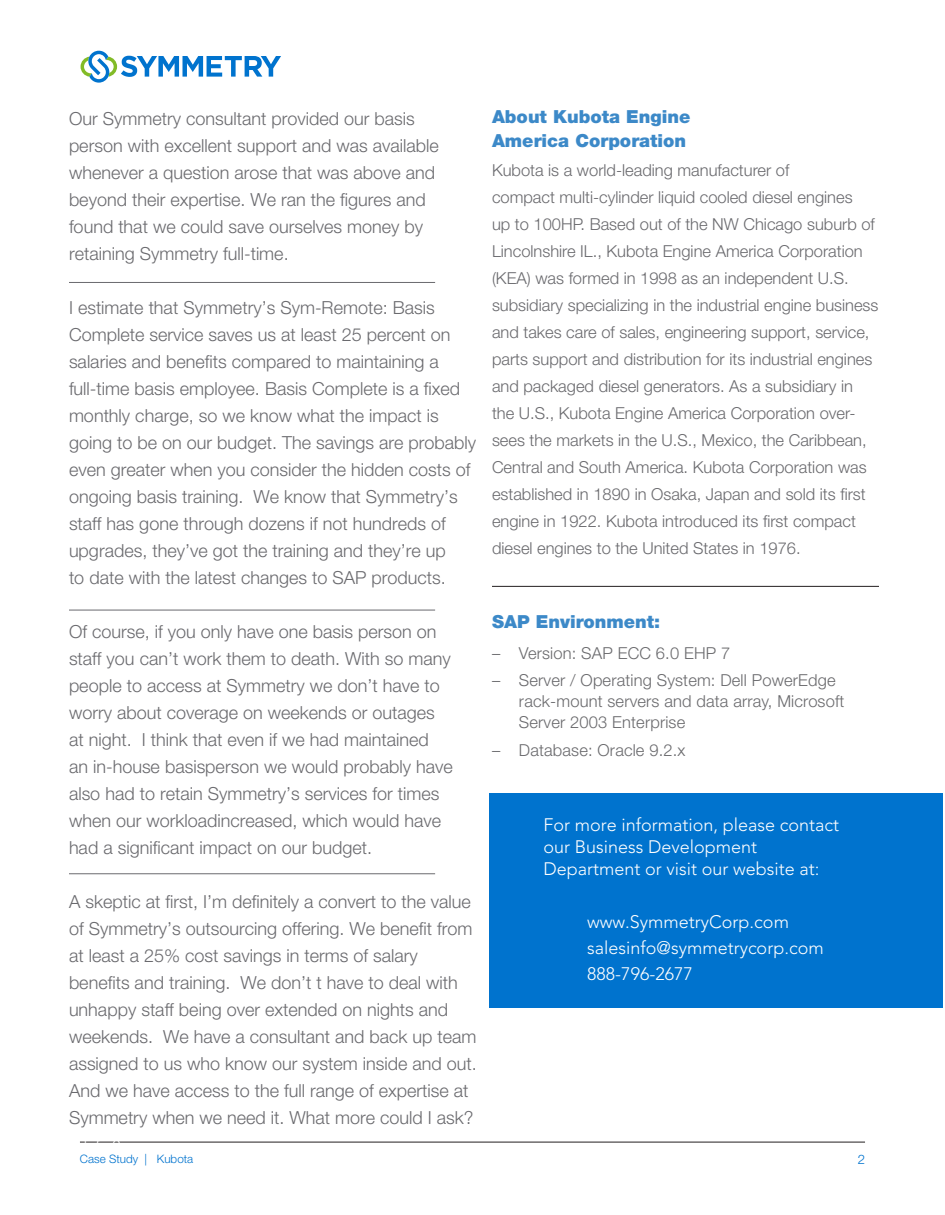
<style>
.page{position:relative;width:945px;height:1215px;background:#fff}
.page>*{position:absolute;margin:0;border:0;box-sizing:border-box;transform-origin:0 0}
.t1{font:300 18px/27px "Helvetica Neue LT Pro";color:#6a6a6e}
.t2{font:300 18px/26.2px "Avenir LT Std";color:#fff}
.t3{font:900 18px/24px "Helvetica Neue LT Pro";color:#3c89c8}
.t4{font:300 16.5px/27px "Helvetica Neue LT Pro";color:#6a6a6e}
.t5{font:300 16.5px/21px "Helvetica Neue LT Std";letter-spacing:.01em;color:#6a6a6d}
.t6{font:300 13.05px "Helvetica Neue LT Pro";color:#0073ce}
.t7{font:300 11.7px "Helvetica Neue LT Pro";color:#0073ce}
</style>
<div class="page">
<hr style="left:80px;top:1142px;width:785px;height:1px;background:#231f20">
<svg style="left:81px;top:51px;width:200px;height:32px"></svg>
<hr style="left:492px;top:586px;width:387px;height:1px;background:#231f20">
<div style="left:490px;top:793px;width:453px;height:215px;background:#0073ce"></div>
<p class="t1" style="left:69px;top:105px;width:371px">Our Symmetry consultant provided our basis person with excellent support and was available whenever a question arose that was above and beyond their expertise. We ran the figures and found that we could save ourselves money by retaining Symmetry full-time.</p>
<p class="t1" style="left:69px;top:294px;width:409px">I estimate that Symmetry’s Sym-Remote: Basis Complete service saves us at least 25 percent on salaries and benefits compared to maintaining a full-time basis employee. Basis Complete is a fixed monthly charge, so we know what the impact is going to be on our budget. The savings are probably even greater when you consider the hidden costs of ongoing basis training. We know that Symmetry’s staff has gone through dozens if not hundreds of upgrades, they’ve got the training and they’re up<br>to date with the latest changes to SAP products.</p>
<p class="t1" style="left:69px;top:618px;width:385px">Of course, if you only have one basis person on staff you can’t work them to death. With so many people to access at Symmetry we don’t have to worry about coverage on weekends or outages at night. I think that even if we had maintained<br>an in-house basisperson we would probably have also had to retain Symmetry’s services for times when our workloadincreased, which would have had a significant impact on our budget.</p>
<p class="t1" style="left:69px;top:888px;width:409px">A skeptic at first, I’m definitely a convert to the value of Symmetry’s outsourcing offering. We benefit from at least a 25% cost savings in terms of salary benefits and training. We don’t t have to deal with unhappy staff being over extended on nights and weekends. We have a consultant and back up team assigned to us who know our system inside and out.<br>And we have access to the full range of expertise at Symmetry when we need it. What more could I ask?</p>
<p class="t3" style="left:492px;top:104px;width:200px">About Kubota Engine<br>America Corporation</p>
<p class="t4" style="left:492px;top:157px;width:388px">Kubota is a world-leading manufacturer of<br>compact multi-cylinder liquid cooled diesel engines<br>up to 100HP. Based out of the NW Chicago suburb of Lincolnshire IL., Kubota Engine America Corporation (KEA) was formed in 1998 as an independent U.S. subsidiary specializing in the industrial engine business and takes care of sales, engineering support, service, parts support and distribution for its industrial engines and packaged diesel generators. As a subsidiary in the U.S., Kubota Engine America Corporation over&shy;sees the markets in the U.S., Mexico, the Caribbean, Central and South America. Kubota Corporation was established in 1890 in Osaka, Japan and sold its first engine in 1922. Kubota introduced its first compact diesel engines to the United States in 1976.</p>
<p class="t3" style="left:492px;top:610px;width:170px">SAP Environment:</p>
<p class="t5" style="left:492px;top:642px;width:240px">– Version: SAP ECC 6.0 EHP 7</p>
<p class="t5" style="left:519px;top:670px;width:327px;text-indent:-27px">– Server / Operating System: Dell PowerEdge rack-mount servers and data array, Microsoft<br>Server 2003 Enterprise</p>
<p class="t5" style="left:492px;top:740px;width:195px">– Database: Oracle 9.2.x</p>
<p class="t2" style="left:543px;top:814px;width:297px;line-height:21.6px">For more information, please contact our Business Development<br>Department or visit our website at:</p>
<p class="t2" style="left:587px;top:908px;width:238px">www.SymmetryCorp.com salesinfo@symmetrycorp.com<br>888-796-2677</p>
<p class="t7" style="left:80px;top:1152px;width:115px">Case Study | Kubota</p>
<p class="t6" style="left:858px;top:1152px;width:9px">2</p>
</div>
